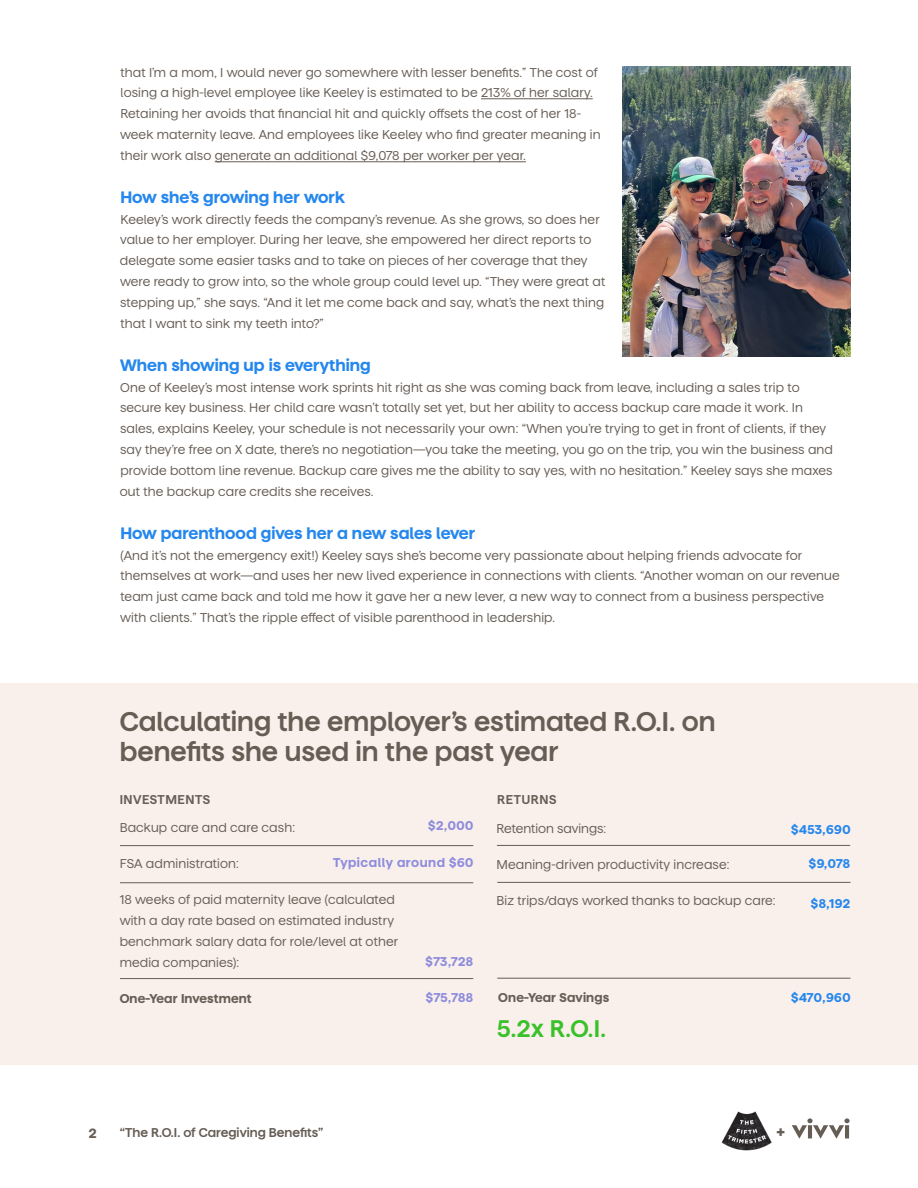
<style>
.page{position:relative;width:918px;height:1188px;background:#fff}
.page>*{position:absolute;margin:0;border:0;box-sizing:border-box;transform-origin:0 0}
.t1{font:600 27px/30px "Matter Vivvi";color:#665d55}
.t2{font:600 24px "Matter Vivvi";color:#39c12a}
.t3{font:700 16.5px "Matter Vivvi";color:#2587ed}
.t4{font:800 15px "Matter Vivvi";color:#665d55}
.t5{font:700 13.5px "Matter Vivvi";color:#665d55}
.t6{font:12.75px/21px "Matter Vivvi";letter-spacing:.01em;color:#665d55}
.t7{font:700 12.75px "Matter Vivvi";letter-spacing:.04em;color:#8e8cdd}
.t8{font:700 12.75px "Matter Vivvi";letter-spacing:.01em;color:#665d55}
.t9{font:600 12.75px "Matter Vivvi";letter-spacing:.005em;color:#665d55}
.t10{font:700 12.75px "Matter Vivvi";letter-spacing:.03em;color:#2587ed}
.t11{font:600 12.75px "Matter Vivvi";letter-spacing:.04em;color:#665d55}
</style>
<div class="page">
<svg style="left:792px;top:1118px;width:58px;height:21px"></svg>
<img style="left:721px;top:1111px;width:51px;height:40px">
<hr style="left:481px;top:98px;width:112px;height:1px;background:#665d55">
<hr style="left:215px;top:161px;width:311px;height:1px;background:#665d55">
<div style="left:0;top:683px;width:918px;height:382px;background:#faf0eb"></div>
<hr style="left:120px;top:845px;width:353px;height:1px;background:#665d55">
<hr style="left:120px;top:882px;width:353px;height:1px;background:#665d55">
<hr style="left:120px;top:978px;width:353px;height:1px;background:#665d55">
<hr style="left:497px;top:882px;width:353px;height:1px;background:#665d55">
<hr style="left:497px;top:978px;width:353px;height:1px;background:#665d55">
<hr style="left:497px;top:845px;width:353px;height:1px;background:#665d55">
<img style="left:623px;top:66px;width:227px;height:291px">
<p class="t6" style="left:120px;top:60px;width:482px">that I’m a mom, I would never go somewhere with lesser benefits.” The cost of losing a high-level employee like Keeley is estimated to be 213% of her salary.<br>Retaining her avoids that financial hit and quickly offsets the cost of her 18- week maternity leave. And employees like Keeley who find greater meaning in their work also generate an additional $9,078 per worker per year.</p>
<p class="t3" style="left:121px;top:184px;width:226px">How she’s growing her work</p>
<p class="t6" style="left:120px;top:207px;width:487px">Keeley’s work directly feeds the company’s revenue. As she grows, so does her value to her employer. During her leave, she empowered her direct reports to delegate some easier tasks and to take on pieces of her coverage that they were ready to grow into, so the whole group could level up. “They were great at stepping up,” she says. “And it let me come back and say, what’s the next thing that I want to sink my teeth into?”</p>
<p class="t3" style="left:120px;top:352px;width:252px">When showing up is everything</p>
<p class="t6" style="left:120px;top:375px;width:715px">One of Keeley’s most intense work sprints hit right as she was coming back from leave, including a sales trip to secure key business. Her child care wasn’t totally set yet, but her ability to access backup care made it work. In sales, explains Keeley, your schedule is not necessarily your own: “When you’re trying to get in front of clients, if they say they’re free on X date, there’s no negotiation—you take the meeting, you go on the trip, you win the business and provide bottom line revenue. Backup care gives me the ability to say yes, with no hesitation.” Keeley says she maxes out the backup care credits she receives.</p>
<p class="t3" style="left:121px;top:520px;width:356px">How parenthood gives her a new sales lever</p>
<p class="t6" style="left:120px;top:543px;width:721px">(And it’s not the emergency exit!) Keeley says she’s become very passionate about helping friends advocate for themselves at work—and uses her new lived experience in connections with clients. “Another woman on our revenue team just came back and told me how it gave her a new lever, a new way to connect from a business perspective with clients.” That’s the ripple effect of visible parenthood in leadership.</p>
<h1 class="t1" style="left:120px;top:705px;width:598px">Calculating the employer’s estimated R.O.I. on benefits she used in the past year</h1>
<p class="t11" style="left:120px;top:790px;width:92px">INVESTMENTS</p>
<p class="t11" style="left:497px;top:790px;width:61px">RETURNS</p>
<p class="t7" style="left:428px;top:816px;width:46px">$2,000</p>
<p class="t6" style="left:497px;top:816px;width:111px">Retention savings:</p>
<p class="t6" style="left:497px;top:852px;width:234px">Meaning-driven productivity increase:</p>
<p class="t6" style="left:497px;top:888px;width:281px">Biz trips/days worked thanks to backup care:</p>
<p class="t6" style="left:120px;top:816px;width:177px">Backup care and care cash:</p>
<p class="t6" style="left:120px;top:852px;width:121px">FSA administration:</p>
<p class="t6" style="left:120px;top:888px;width:280px">18 weeks of paid maternity leave (calculated with a day rate based on estimated industry benchmark salary data for role/level at other media companies):</p>
<p class="t8" style="left:120px;top:989px;width:133px">One-Year Investment</p>
<p class="t10" style="left:791px;top:820px;width:61px">$453,690</p>
<p class="t7" style="left:333px;top:853px;width:142px">Typically around $60</p>
<p class="t10" style="left:809px;top:854px;width:43px">$9,078</p>
<p class="t10" style="left:811px;top:894px;width:41px">$8,192</p>
<p class="t7" style="left:426px;top:952px;width:49px">$73,728</p>
<p class="t8" style="left:498px;top:988px;width:112px">One-Year Savings</p>
<p class="t10" style="left:791px;top:988px;width:61px">$470,960</p>
<p class="t7" style="left:426px;top:988px;width:49px">$75,788</p>
<h2 class="t2" style="left:497px;top:1010px;width:110px">5.2x R.O.I.</h2>
<p class="t5" style="left:89px;top:1123px;width:9px">2</p>
<p class="t9" style="left:120px;top:1123px;width:205px">“The R.O.I. of Caregiving Benefits”</p>
<p class="t4" style="left:777px;top:1121px;width:9px">+</p>
</div>
